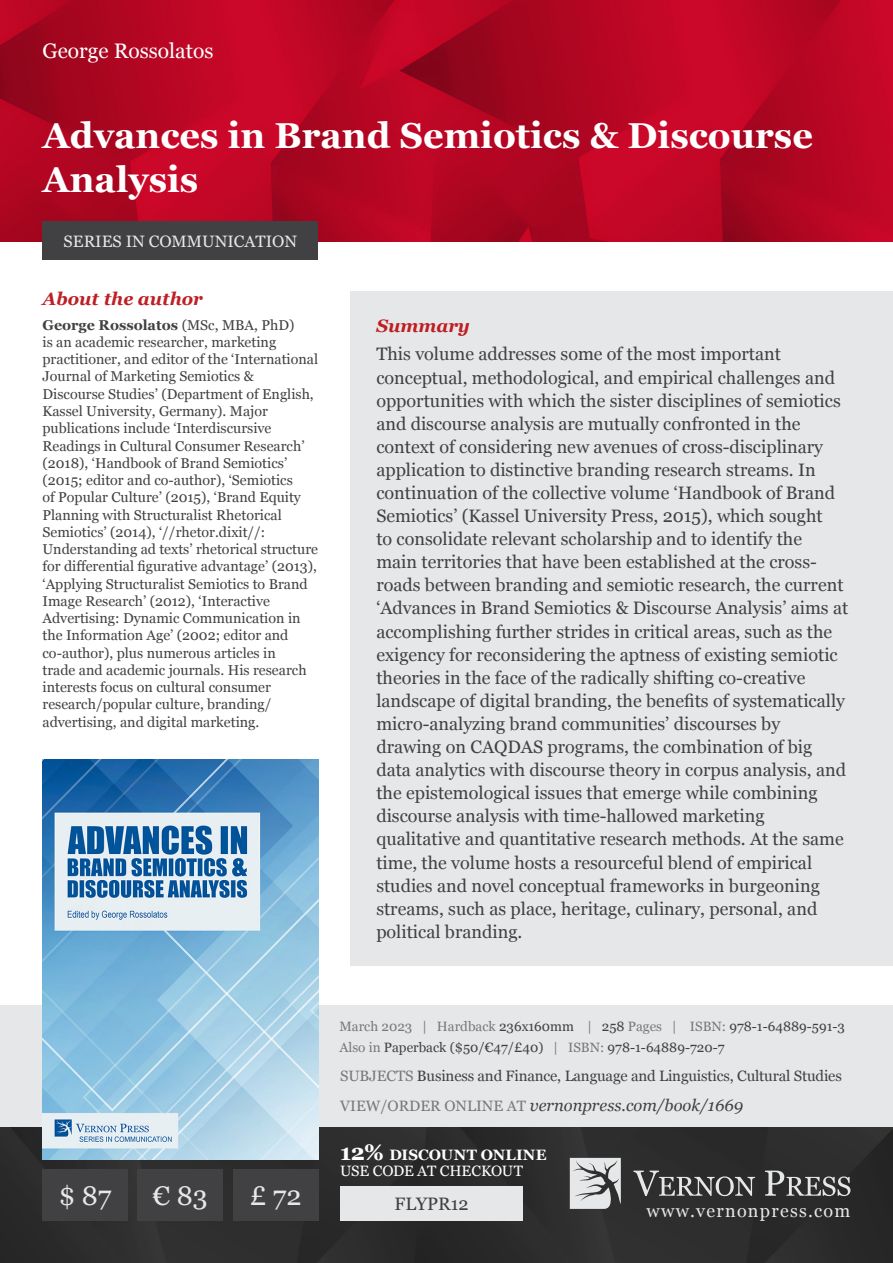
<style>
.page{position:relative;width:893px;height:1263px;background:#fff}
.page>*{position:absolute;margin:0;border:0;box-sizing:border-box;transform-origin:0 0}
.t1{font:700 36px/43.2px "Georgia";color:#fff}
.t2{font:27px "Georgia";color:#e6e7e8}
.t3{font:21px "Georgia";color:#fff}
.t4{font:18px/23.1px "Georgia";color:#414042}
.t5{font:italic 700 18px "Georgia";color:#be1f24}
.t6{font:18px "Georgia";letter-spacing:.07em;color:#e6e7e8}
.t7{font:18px "Georgia";color:#404040}
.t8{font:italic 16.5px "Georgia";color:#414042}
.t9{font:16.5px "Georgia";color:#e6e7e8}
.t10{font:15px "Georgia";letter-spacing:-.01em;color:#414042}
.t11{font:15px/16.5px "Georgia";letter-spacing:-.015em;color:#fff}
.t12{font:14.25px/17.2px "Georgia";color:#414042}
.t13{font:13.5px/21px "Georgia";color:#414042}
.s1{font-weight:700}
.s2{color:#77787b}
.s3{font-style:normal;font-size:15px;color:#77787b}
.s4{font-weight:700;font-size:22.5px}
</style>
<div class="page">
<img style="left:0;top:0;width:893px;height:242px">
<div style="left:0;top:1127px;width:893px;height:136px;background:#2d2d2d"></div>
<svg style="left:633px;top:1170px;width:122px;height:26px;background:#595959"></svg>
<svg style="left:765px;top:1170px;width:85px;height:26px;background:#616161"></svg>
<svg style="left:570px;top:1158px;width:51px;height:51px;background:#bdbebe"></svg>
<div style="left:0;top:1005px;width:893px;height:122px;background:#e6e7e8"></div>
<div style="left:43px;top:1169px;width:85px;height:51px;background:#414042"></div>
<div style="left:138px;top:1169px;width:85px;height:51px;background:#414042"></div>
<div style="left:233px;top:1169px;width:85px;height:51px;background:#414042"></div>
<div style="left:340px;top:1186px;width:183px;height:34px;background:#e6e7e8"></div>
<div style="left:350px;top:291px;width:543px;height:675px;background:#e6e7e8"></div>
<img style="left:43px;top:759px;width:275px;height:400px">
<div style="left:43px;top:221px;width:275px;height:38px;background:#414042"></div>
<p class="t3" style="left:43px;top:36px;width:172px">George Rossolatos</p>
<h1 class="t1" style="left:43px;top:112px;width:772px">Advances in Brand Semiotics &amp; Discourse<br>Analysis</h1>
<p class="t9" style="left:64px;top:229px;width:235px">SERIES IN COMMUNICATION</p>
<p class="t5" style="left:43px;top:285px;width:162px">About the author</p>
<p class="t12" style="left:43px;top:316px;width:277px"><span class="s1">George Rossolatos</span> (MSc, MBA, PhD)<br>is an academic researcher, marketing practitioner, and editor of the ‘International Journal of Marketing Semiotics &amp; Discourse Studies’ (Department of English, Kassel University, Germany). Major publications include ‘Interdiscursive Readings in Cultural Consumer Research’ (2018), ‘Handbook of Brand Semiotics’ (2015; editor and co-author), ‘Semiotics<br>of Popular Culture’ (2015), ‘Brand Equity Planning with Structuralist Rhetorical Semiotics’ (2014), ‘//rhetor.dixit//:<br>Understanding ad texts’ rhetorical structure for differential figurative advantage’ (2013), ‘Applying Structuralist Semiotics to Brand Image Research’ (2012), ‘Interactive Advertising: Dynamic Communication in the Information Age’ (2002; editor and co-author), plus numerous articles in<br>trade and academic journals. His research interests focus on cultural consumer research/popular culture, branding/ advertising, and digital marketing.</p>
<p class="t5" style="left:376px;top:313px;width:95px">Summary</p>
<p class="t4" style="left:376px;top:342px;width:474px">This volume addresses some of the most important conceptual, methodological, and empirical challenges and opportunities with which the sister disciplines of semiotics and discourse analysis are mutually confronted in the context of considering new avenues of cross-disciplinary application to distinctive branding research streams. In continuation of the collective volume ‘Handbook of Brand Semiotics’ (Kassel University Press, 2015), which sought<br>to consolidate relevant scholarship and to identify the<br>main territories that have been established at the cross&shy;roads between branding and semiotic research, the current ‘Advances in Brand Semiotics &amp; Discourse Analysis’ aims at accomplishing further strides in critical areas, such as the exigency for reconsidering the aptness of existing semiotic theories in the face of the radically shifting co-creative landscape of digital branding, the benefits of systematically micro-analyzing brand communities’ discourses by drawing on CAQDAS programs, the combination of big data analytics with discourse theory in corpus analysis, and the epistemological issues that emerge while combining discourse analysis with time-hallowed marketing qualitative and quantitative research methods. At the same time, the volume hosts a resourceful blend of empirical studies and novel conceptual frameworks in burgeoning streams, such as place, heritage, culinary, personal, and political branding.</p>
<p class="t13" style="left:339px;top:1015px;width:507px"><span class="s2">March 2023 | Hardback</span> 236x160mm <span class="s2">|</span> 258 <span class="s2">Pages | ISBN:</span> 978-1-64889-591-3<br><span class="s2">Also in</span> Paperback ($50/€47/£40) <span class="s2">| ISBN:</span> 978-1-64889-720-7</p>
<p class="t10" style="left:340px;top:1065px;width:503px"><span class="s2">SUBJECTS</span> Business and Finance, Language and Linguistics, Cultural Studies</p>
<p class="t8" style="left:340px;top:1093px;width:404px"><span class="s3">VIEW/ORDER ONLINE AT</span> vernonpress.com/book/1669</p>
<p class="t11" style="left:340px;top:1146px;width:208px"><span class="s4">12%</span> <span class="s1">DISCOUNT ONLINE<br></span>USE CODE AT CHECKOUT</p>
<h2 class="t2" style="left:59px;top:1176px;width:54px">$ 87</h2>
<h2 class="t2" style="left:153px;top:1176px;width:56px">€ 83</h2>
<h2 class="t2" style="left:250px;top:1176px;width:53px">£ 72</h2>
<p class="t7" style="left:395px;top:1191px;width:76px">FLYPR12</p>
<p class="t6" style="left:647px;top:1197px;width:205px">www.vernonpress.com</p>
</div>
